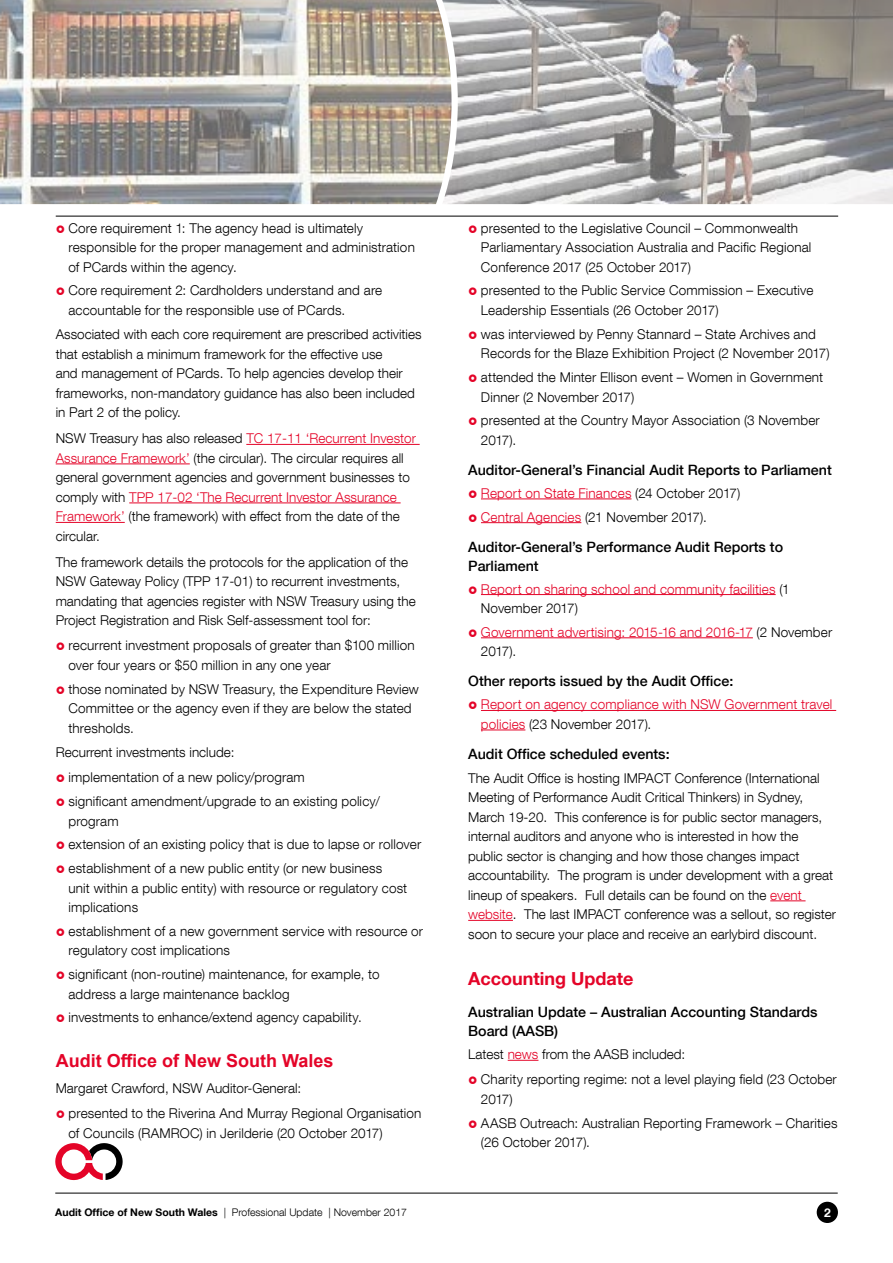
<style>
.page{position:relative;width:893px;height:1263px;background:#fff}
.page>*{position:absolute;margin:0;border:0;box-sizing:border-box;transform-origin:0 0}
.t1{font:700 18px "Arial";color:#e40428}
.t2{font:700 18px "Helvetica Neue LT Com";color:#e40428}
.t3{font:500 14.25px/18.8px "Helvetica Neue LT Com";color:#000}
.t4{font:300 13.5px/19.5px "Helvetica Neue LT Com";color:#000}
.t5{font:300 13.5px/19.5px "Helvetica Neue LT Com";letter-spacing:.01em;color:#e40428}
.t6{font:700 12px "Helvetica Neue LT Com";color:#fff}
.t7{font:300 10.5px "Helvetica Neue LT Com";color:#000}
.s1{color:#e40428}
.s2{color:#000}
.s3{font-weight:700}
</style>
<div class="page">
<hr style="left:55px;top:1193px;width:783px;height:1px;background:#000">
<div style="left:817px;top:1202px;width:21px;height:21px;background:#000;border-radius:50%"></div>
<svg style="left:55px;top:1143px;width:68px;height:37px"></svg>
<img style="left:452px;top:0;width:441px;height:204px">
<img style="left:0;top:0;width:452px;height:204px">
<hr style="left:56px;top:216px;width:782px;height:1px;background:#000">
<hr style="left:246px;top:444px;width:174px;height:1px;background:#e40428">
<hr style="left:56px;top:464px;width:134px;height:1px;background:#e40428">
<hr style="left:129px;top:503px;width:272px;height:1px;background:#e40428">
<hr style="left:56px;top:522px;width:69px;height:1px;background:#e40428">
<hr style="left:481px;top:499px;width:150px;height:1px;background:#e40428">
<hr style="left:481px;top:522px;width:100px;height:1px;background:#e40428">
<hr style="left:481px;top:594px;width:295px;height:1px;background:#e40428">
<hr style="left:481px;top:637px;width:272px;height:1px;background:#e40428">
<hr style="left:481px;top:710px;width:355px;height:1px;background:#e40428">
<hr style="left:481px;top:730px;width:44px;height:1px;background:#e40428">
<hr style="left:770px;top:900px;width:35px;height:1px;background:#e40428">
<hr style="left:468px;top:920px;width:45px;height:1px;background:#e40428">
<hr style="left:508px;top:1060px;width:30px;height:1px;background:#e40428">
<p class="t4" style="left:68px;top:218px;width:348px">Core requirement 1: The agency head is ultimately responsible for the proper management and administration of PCards within the agency.</p>
<p class="t4" style="left:68px;top:281px;width:315px">Core requirement 2: Cardholders understand and are accountable for the responsible use of PCards.</p>
<p class="t4" style="left:56px;top:325px;width:367px">Associated with each core requirement are prescribed activities that establish a minimum framework for the effective use<br>and management of PCards. To help agencies develop their frameworks, non-mandatory guidance has also been included in Part 2 of the policy.</p>
<p class="t4" style="left:56px;top:428px;width:362px">NSW Treasury has also released <span class="s1">TC 17-11 ‘Recurrent Investor Assurance Framework’</span> (the circular). The circular requires all general government agencies and government businesses to comply with <span class="s1">TPP 17-02 ‘The Recurrent Investor Assurance Framework’</span> (the framework) with effect from the date of the circular.</p>
<p class="t4" style="left:56px;top:552px;width:362px">The framework details the protocols for the application of the NSW Gateway Policy (TPP 17-01) to recurrent investments, mandating that agencies register with NSW Treasury using the Project Registration and Risk Self-assessment tool for:</p>
<p class="t4" style="left:68px;top:636px;width:348px">recurrent investment proposals of greater than $100 million over four years or $50 million in any one year</p>
<p class="t4" style="left:68px;top:679px;width:352px">those nominated by NSW Treasury, the Expenditure Review<br>Committee or the agency even if they are below the stated thresholds.</p>
<p class="t4" style="left:68px;top:739px;width:238px;line-height:25.2px;text-indent:-13px">Recurrent investments include: implementation of a new policy/program</p>
<p class="t4" style="left:68px;top:791px;width:313px">significant amendment/upgrade to an existing policy/ program</p>
<p class="t4" style="left:68px;top:832px;width:354px;line-height:23.7px">extension of an existing policy that is due to lapse or rollover establishment of a new public entity (or new business</p>
<p class="t4" style="left:68px;top:878px;width:340px">unit within a public entity) with resource or regulatory cost implications</p>
<p class="t4" style="left:68px;top:921px;width:356px">establishment of a new government service with resource or regulatory cost implications</p>
<p class="t4" style="left:68px;top:964px;width:313px">significant (non-routine) maintenance, for example, to address a large maintenance backlog</p>
<p class="t4" style="left:68px;top:1007px;width:295px">investments to enhance/extend agency capability.</p>
<h1 class="t1" style="left:56px;top:1048px;width:279px">Audit Office of New South Wales</h1>
<p class="t4" style="left:68px;top:1075px;width:355px;line-height:25.2px;text-indent:-13px">Margaret Crawford, NSW Auditor-General:<br>presented to the Riverina And Murray Regional Organisation</p>
<p class="t4" style="left:68px;top:1123px;width:316px">of Councils (RAMROC) in Jerilderie (20 October 2017)</p>
<p class="t4" style="left:481px;top:218px;width:332px">presented to the Legislative Council – Commonwealth<br>Parliamentary Association Australia and Pacific Regional<br>Conference 2017 (25 October 2017)</p>
<p class="t4" style="left:481px;top:281px;width:334px">presented to the Public Service Commission – Executive<br>Leadership Essentials (26 October 2017)</p>
<p class="t4" style="left:481px;top:324px;width:350px">was interviewed by Penny Stannard – State Archives and<br>Records for the Blaze Exhibition Project (2 November 2017)</p>
<p class="t4" style="left:481px;top:367px;width:344px">attended the Minter Ellison event – Women in Government<br>Dinner (2 November 2017)</p>
<p class="t4" style="left:481px;top:410px;width:340px">presented at the Country Mayor Association (3 November<br>2017).</p>
<p class="t3" style="left:468px;top:460px;width:365px">Auditor-General’s Financial Audit Reports to Parliament</p>
<p class="t5" style="left:481px;top:481px;width:261px;line-height:23.7px">Report on State Finances <span class="s2">(24 October 2017)<br></span>Central Agencies <span class="s2">(21 November 2017).</span></p>
<p class="t3" style="left:468px;top:537px;width:316px">Auditor-General’s Performance Audit Reports to<br>Parliament</p>
<p class="t5" style="left:481px;top:579px;width:310px">Report on sharing school and community facilities <span class="s2">(1<br>November 2017)</span></p>
<p class="t5" style="left:481px;top:622px;width:353px">Government advertising: 2015-16 and 2016-17 <span class="s2">(2 November<br>2017).</span></p>
<p class="t3" style="left:468px;top:672px;width:267px">Other reports issued by the Audit Office:</p>
<p class="t5" style="left:481px;top:695px;width:353px">Report on agency compliance with NSW Government travel policies <span class="s2">(23 November 2017).</span></p>
<p class="t3" style="left:468px;top:744px;width:203px">Audit Office scheduled events:</p>
<p class="t4" style="left:468px;top:768px;width:369px">The Audit Office is hosting IMPACT Conference (International Meeting of Performance Audit Critical Thinkers) in Sydney, March 19-20. This conference is for public sector managers, internal auditors and anyone who is interested in how the public sector is changing and how those changes impact accountability. The program is under development with a great lineup of speakers. Full details can be found on the <span class="s1">event website</span>. The last IMPACT conference was a sellout, so register soon to secure your place and receive an earlybird discount.</p>
<h1 class="t2" style="left:468px;top:967px;width:167px">Accounting Update</h1>
<p class="t3" style="left:468px;top:1002px;width:351px">Australian Update – Australian Accounting Standards<br>Board (AASB)</p>
<p class="t4" style="left:481px;top:1041px;width:357px;line-height:25.2px;text-indent:-13px">Latest <span class="s1">news</span> from the AASB included:<br>Charity reporting regime: not a level playing field (23 October</p>
<p class="t4" style="left:481px;top:1087px;width:358px;line-height:23.7px">2017)<br>AASB Outreach: Australian Reporting Framework – Charities</p>
<p class="t4" style="left:481px;top:1132px;width:111px">(26 October 2017).</p>
<p class="t7" style="left:55px;top:1206px;width:353px"><span class="s3">Audit Office of New South Wales</span> | Professional Update | November 2017</p>
<p class="t6" style="left:824px;top:1205px;width:8px">2</p>
</div>
